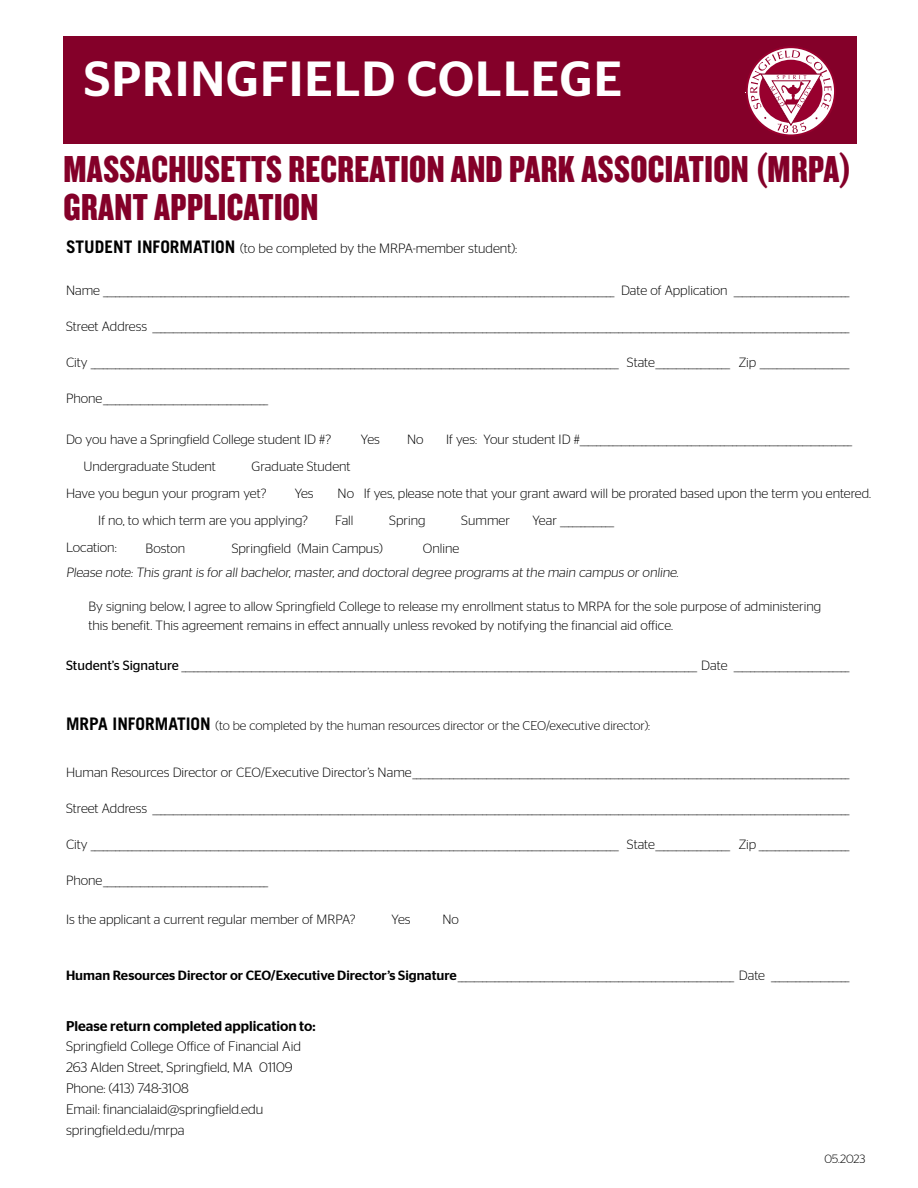
<style>
.page{position:relative;width:918px;height:1188px;background:#fff}
.page>*{position:absolute;margin:0;border:0;box-sizing:border-box;transform-origin:0 0}
.t1{font:500 49.35px "Stag Sans";letter-spacing:.03em;color:#fff}
.t2{font:39px/37.5px "Knockout 69 Full Liteweight";letter-spacing:.01em;color:#840029}
.t3{font:500 14.1px "Stag Sans";color:#000}
.t4{font:300 13.8px/21px "Stag Sans";color:#000}
.t5{font:300 13.5px "Stag Sans";color:#000}
.t6{font:300 13.35px/26.8px "Stag Sans";color:#000}
.t7{font:300 12.75px "Stag Sans";color:#000}
.t8{font:300 12px "Stag Sans";color:#000}
.s1{font-family:"Trade Gothic";font-weight:700;font-size:17.4px}
.s2{font-weight:400}
.s3{font-weight:500}
</style>
<div class="page">
<div style="left:63px;top:36px;width:794px;height:108px;background:#840029"></div>
<svg style="left:746px;top:46px;width:90px;height:90px"></svg>
<svg style="left:746px;top:50px;width:86px;height:83px"></svg>
<h1 class="t1" style="left:84px;top:50px;width:535px">Springfield College</h1>
<h2 class="t2" style="left:63px;top:149px;width:790px">MASSACHUSETTS RECREATION AND PARK ASSOCIATION (MRPA)<br>GRANT</h2>
<h2 class="t2" style="left:154px;top:187px;width:79px">APPLICATION</h2>
<p class="t5" style="left:66px;top:241px;width:453px"><span class="s1">STUDENT INFORMATION</span> (to be completed by the MRPA-member student):</p>
<p class="t6" style="left:66px;top:277px;width:785px">Name ____________________________________________________________________________________________________________________________ Date of Application ____________________________</p>
<p class="t6" style="left:66px;top:313px;width:785px">Street Address _________________________________________________________________________________________________________________________________________________________________________</p>
<p class="t6" style="left:66px;top:349px;width:785px">City ________________________________________________________________________________________________________________________________ State__________________ Zip _____________________</p>
<p class="t6" style="left:66px;top:385px;width:204px">Phone________________________________________</p>
<p class="t6" style="left:66px;top:426px;width:267px">Do you have a Springfield College student ID #?</p>
<p class="t6" style="left:361px;top:426px;width:20px">Yes</p>
<p class="t6" style="left:407px;top:426px;width:18px">No</p>
<p class="t6" style="left:446px;top:426px;width:408px">If yes: Your student ID #__________________________________________________________________</p>
<p class="t6" style="left:84px;top:453px;width:134px">Undergraduate Student</p>
<p class="t6" style="left:66px;top:453px;width:286px;text-indent:186px">Graduate Student<br>Have you begun your program yet?</p>
<p class="t6" style="left:295px;top:480px;width:20px">Yes</p>
<p class="t6" style="left:338px;top:480px;width:535px">No If yes, please note that your grant award will be prorated based upon the term you entered.</p>
<p class="t6" style="left:98px;top:506px;width:211px">If no, to which term are you applying?</p>
<p class="t6" style="left:335px;top:506px;width:20px">Fall</p>
<p class="t6" style="left:389px;top:506px;width:38px">Spring</p>
<p class="t6" style="left:461px;top:506px;width:50px">Summer</p>
<p class="t6" style="left:533px;top:506px;width:83px">Year _____________</p>
<p class="t6" style="left:66px;top:534px;width:616px;line-height:25.5px">Location:<br>Please note: This grant is for all bachelor, master, and doctoral degree programs at the main campus or online.</p>
<p class="t6" style="left:89px;top:596px;width:734px;line-height:19.5px">By signing below, I agree to allow Springfield College to release my enrollment status to MRPA for the sole purpose of administering this benefit. This agreement remains in effect annually unless revoked by notifying the financial aid office.</p>
<p class="t6" style="left:66px;top:652px;width:785px"><span class="s2">Student’s Signature</span> _____________________________________________________________________________________________________________________________ Date ____________________________</p>
<p class="t6" style="left:146px;top:535px;width:41px">Boston</p>
<p class="t6" style="left:232px;top:535px;width:152px">Springfield (Main Campus)</p>
<p class="t6" style="left:423px;top:535px;width:38px">Online</p>
<p class="t7" style="left:66px;top:719px;width:586px"><span class="s1">MRPA INFORMATION</span> (to be completed by the human resources director or the CEO/executive director):</p>
<p class="t6" style="left:66px;top:758px;width:785px">Human Resources Director or CEO/Executive Director’s Name__________________________________________________________________________________________________________</p>
<p class="t6" style="left:66px;top:794px;width:785px">Street Address _________________________________________________________________________________________________________________________________________________________________________</p>
<p class="t6" style="left:66px;top:830px;width:785px">City ________________________________________________________________________________________________________________________________ State__________________ Zip ______________________</p>
<p class="t6" style="left:66px;top:866px;width:204px">Phone________________________________________</p>
<p class="t6" style="left:66px;top:906px;width:291px">Is the applicant a current regular member of MRPA?</p>
<p class="t6" style="left:392px;top:906px;width:20px">Yes</p>
<p class="t6" style="left:442px;top:906px;width:18px">No</p>
<p class="t6" style="left:66px;top:961px;width:785px"><span class="s3">Human Resources Director or CEO/Executive Director’s Signature</span>___________________________________________________________________ Date ___________________</p>
<p class="t3" style="left:66px;top:1018px;width:251px">Please return completed application to:</p>
<p class="t4" style="left:66px;top:1036px;width:237px">Springfield College Office of Financial Aid 263 Alden Street, Springfield, MA 01109<br>Phone: (413) 748-3108<br>Email: financialaid@springfield.edu springfield.edu/mrpa</p>
<p class="t8" style="left:825px;top:1152px;width:42px">05.2023</p>
</div>
